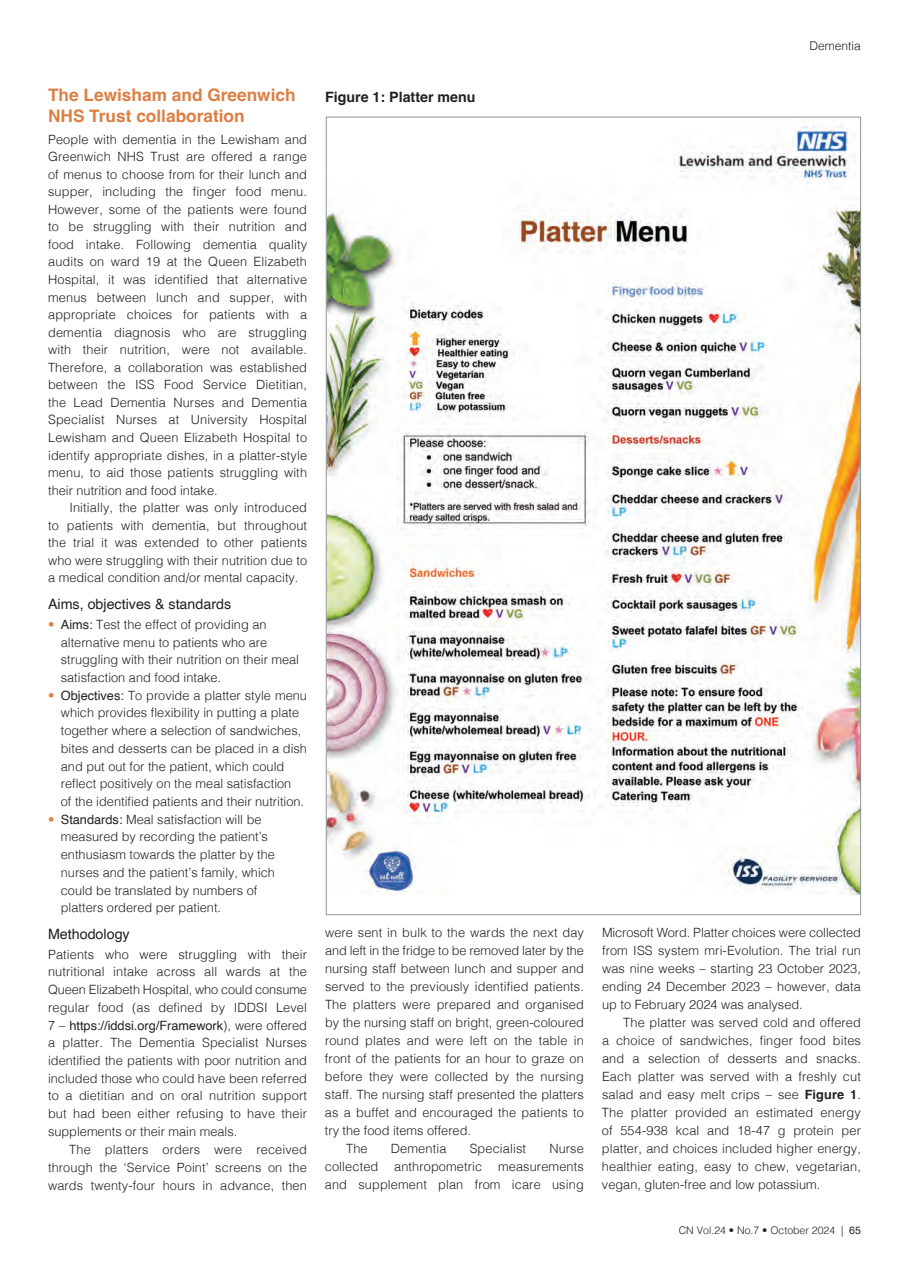
<style>
.page{position:relative;width:899px;height:1269px;background:#fff}
.page>*{position:absolute;margin:0;border:0;box-sizing:border-box;transform-origin:0 0}
.t1{font:700 17.25px/21px "Helvetica";color:#dc7f44}
.t2{font:14.25px "Helvetica";color:#231f20}
.t3{font:700 14.25px "Helvetica";color:#231f20}
.t4{font:300 12.75px/17.5px "Helvetica";color:#231f20;text-align:justify}
.t5{font:300 12px "Helvetica";color:#231f20}
.t6{font:300 10.5px "Helvetica";color:#231f20}
.s1{color:#dc7f44}
.s2{font-weight:400}
.s3{font-weight:700}
</style>
<div class="page">
<img style="left:328px;top:125px;width:530px;height:769px">
<h1 class="t1" style="left:48px;top:85px;width:249px">The Lewisham and Greenwich<br>NHS Trust collaboration</h1>
<p class="t4" style="left:48px;top:131px;width:260px">People with dementia in the Lewisham and Greenwich NHS Trust are offered a range of menus to choose from for their lunch and supper, including the finger food menu.<br>However, some of the patients were found to be struggling with their nutrition and food intake. Following dementia quality audits on ward 19 at the Queen Elizabeth Hospital, it was identified that alternative menus between lunch and supper, with appropriate choices for patients with a dementia diagnosis who are struggling with their nutrition, were not available.<br>Therefore, a collaboration was established between the ISS Food Service Dietitian, the Lead Dementia Nurses and Dementia Specialist Nurses at University Hospital Lewisham and Queen Elizabeth Hospital to identify appropriate dishes, in a platter-style menu, to aid those patients struggling with their nutrition and food intake.</p>
<p class="t4" style="left:48px;top:500px;width:260px;text-indent:21px">Initially, the platter was only introduced to patients with dementia, but throughout the trial it was extended to other patients who were struggling with their nutrition due to a medical condition and/or mental capacity.</p>
<p class="t2" style="left:48px;top:598px;width:184px">Aims, objectives &amp; standards</p>
<p class="t4" style="left:61px;top:616px;width:240px;text-align:left;text-indent:-13px"><span class="s1">•</span> <span class="s2">Aims:</span> Test the effect of providing an alternative menu to patients who are struggling with their nutrition on their meal satisfaction and food intake.</p>
<p class="t4" style="left:61px;top:687px;width:247px;text-align:left;text-indent:-13px"><span class="s1">•</span> <span class="s2">Objectives:</span> To provide a platter style menu which provides flexibility in putting a plate together where a selection of sandwiches, bites and desserts can be placed in a dish and put out for the patient, which could reflect positively on the meal satisfaction<br>of the identified patients and their nutrition.</p>
<p class="t4" style="left:61px;top:811px;width:215px;text-align:left;text-indent:-13px"><span class="s1">•</span> <span class="s2">Standards:</span> Meal satisfaction will be measured by recording the patient’s enthusiasm towards the platter by the nurses and the patient’s family, which could be translated by numbers of platters ordered per patient.</p>
<p class="t2" style="left:48px;top:927px;width:83px">Methodology</p>
<p class="t4" style="left:48px;top:946px;width:260px">Patients who were struggling with their nutritional intake across all wards at the Queen Elizabeth Hospital, who could consume regular food (as defined by IDDSI Level 7 – <span class="s2">https://iddsi.org/Framework</span>), were offered a platter. The Dementia Specialist Nurses identified the patients with poor nutrition and included those who could have been referred to a dietitian and on oral nutrition support but had been either refusing to have their supplements or their main meals.</p>
<p class="t4" style="left:48px;top:1141px;width:260px;line-height:18px;text-indent:21px">The platters orders were received through the ‘Service Point’ screens on the wards twenty-four hours in advance, then</p>
<p class="t3" style="left:325px;top:91px;width:152px">Figure 1: Platter menu</p>
<p class="t4" style="left:325px;top:924px;width:260px">were sent in bulk to the wards the next day</p>
<p class="t4" style="left:325px;top:942px;width:260px">and left in the fridge to be removed later by the</p>
<p class="t4" style="left:325px;top:960px;width:260px">nursing staff between lunch and supper and</p>
<p class="t4" style="left:325px;top:978px;width:260px">served to the previously identified patients.</p>
<p class="t4" style="left:325px;top:996px;width:260px">The platters were prepared and organised</p>
<p class="t4" style="left:325px;top:1014px;width:260px">by the nursing staff on bright, green-coloured</p>
<p class="t4" style="left:325px;top:1032px;width:260px">round plates and were left on the table in</p>
<p class="t4" style="left:325px;top:1050px;width:260px">front of the patients for an hour to graze on</p>
<p class="t4" style="left:325px;top:1068px;width:260px">before they were collected by the nursing</p>
<p class="t4" style="left:325px;top:1086px;width:260px">staff. The nursing staff presented the platters</p>
<p class="t4" style="left:325px;top:1104px;width:260px">as a buffet and encouraged the patients to</p>
<p class="t4" style="left:325px;top:1122px;width:147px">try the food items offered.</p>
<p class="t4" style="left:346px;top:1140px;width:23px">The</p>
<p class="t4" style="left:391px;top:1140px;width:57px">Dementia</p>
<p class="t4" style="left:469px;top:1140px;width:58px">Specialist</p>
<p class="t4" style="left:325px;top:1140px;width:260px;line-height:18px;text-indent:224px">Nurse collected anthropometric measurements and supplement plan from icare using</p>
<p class="t5" style="left:809px;top:41px;width:53px">Dementia</p>
<p class="t4" style="left:601px;top:924px;width:260px;line-height:18px">Microsoft Word. Platter choices were collected from ISS system mri-Evolution. The trial run was nine weeks – starting 23 October 2023, ending 24 December 2023 – however, data up to February 2024 was analysed.</p>
<p class="t4" style="left:601px;top:1014px;width:260px;line-height:18px;text-indent:21px">The platter was served cold and offered a choice of sandwiches, finger food bites and a selection of desserts and snacks.<br>Each platter was served with a freshly cut salad and easy melt crips – see <span class="s3">Figure 1</span>.<br>The platter provided an estimated energy of 554-938 kcal and 18-47 g protein per platter, and choices included higher energy, healthier eating, easy to chew, vegetarian, vegan, gluten-free and low potassium.</p>
<p class="t6" style="left:678px;top:1225px;width:184px">CN Vol.24 • No.7 • October 2024 | <span class="s2">65</span></p>
</div>
